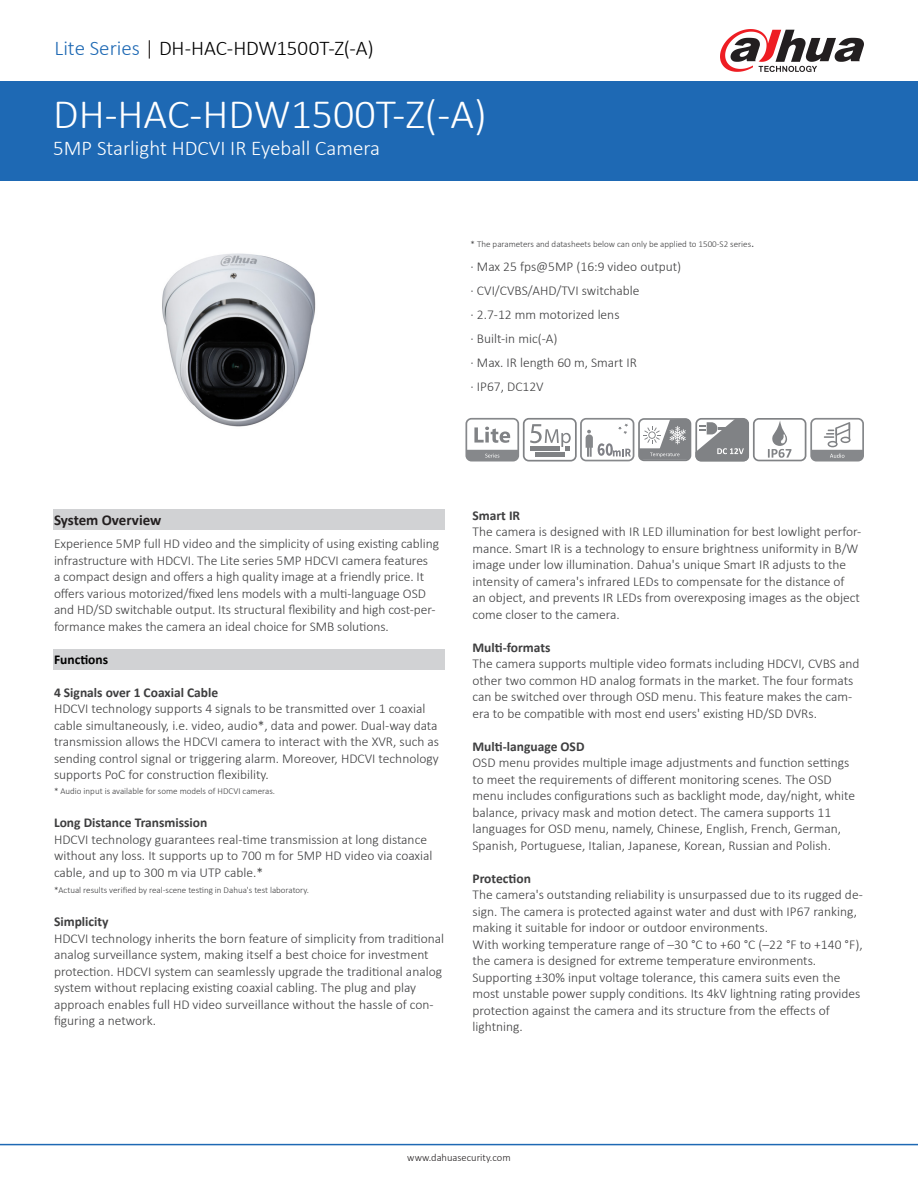
<style>
.page{position:relative;width:918px;height:1188px;background:#fff}
.page>*{position:absolute;margin:0;border:0;box-sizing:border-box;transform-origin:0 0}
.t1{font:300 42px "Calibri";color:#fff}
.t2{font:300 21px "Calibri";color:#000}
.t3{font:300 21px "Calibri";color:#fff}
.t4{font:700 15px "Calibri";color:#231f20}
.t5{font:300 13.5px/16.5px "Calibri";color:#3e3e3f}
.t6{font:700 13.5px "Calibri";color:#3e3e3f}
.t7{font:700 13.5px "Calibri";color:#000}
.t8{font:300 10.5px "Calibri";color:#231f20}
.t9{font:300 9px "Calibri";color:#3e3e3f}
.s1{color:#1e69b4}
.s2{color:#1b1513}
.s3{font-size:13.5px}
</style>
<div class="page">
<div style="left:0;top:81px;width:918px;height:100px;background:#1e69b4"></div>
<hr style="left:0;top:1144px;width:918px;height:1px;background:#1e69b4">
<svg style="left:720px;top:29px;width:144px;height:43px"></svg>
<img style="left:162px;top:253px;width:154px;height:174px">
<div style="left:53px;top:650px;width:392px;height:20px;background:#d1d2d4"></div>
<div style="left:54px;top:509px;width:391px;height:21px;background:#d1d2d4"></div>
<svg style="left:465px;top:418px;width:399px;height:44px"></svg>
<p class="t2" style="left:55px;top:35px;width:321px"><span class="s1">Lite Series</span> <span class="s2">|</span> DH-HAC-HDW1500T-Z(-A)</p>
<p class="t1" style="left:53px;top:88px;width:435px">DH-HAC-HDW1500T-Z(-A)</p>
<p class="t3" style="left:53px;top:135px;width:328px">5MP Starlight HDCVI IR Eyeball Camera</p>
<p class="t9" style="left:471px;top:238px;width:285px">* The parameters and datasheets below can only be applied to 1500-S2 series<span class="s3">.</span></p>
<p class="t5" style="left:471px;top:258px;width:212px">· Max 25 fps@5MP (16:9 video output)</p>
<p class="t5" style="left:471px;top:282px;width:170px">· CVI/CVBS/AHD/TVI switchable</p>
<p class="t5" style="left:471px;top:306px;width:150px">· 2.7-12 mm motorized lens</p>
<p class="t5" style="left:471px;top:330px;width:88px">· Built-in mic(-A)</p>
<p class="t5" style="left:471px;top:354px;width:168px">· Max. IR length 60 m, Smart IR</p>
<p class="t5" style="left:471px;top:378px;width:75px">· IP67, DC12V</p>
<p class="t4" style="left:54px;top:511px;width:109px">System Overview</p>
<p class="t5" style="left:54px;top:536px;width:387px">Experience 5MP full HD video and the simplicity of using existing cabling infrastructure with HDCVI. The Lite series 5MP HDCVI camera features<br>a compact design and offers a high quality image at a friendly price. It offers various motorized/fixed lens models with a multi-language OSD and HD/SD switchable output. Its structural flexibility and high cost-per&shy;formance makes the camera an ideal choice for SMB solutions.</p>
<p class="t7" style="left:54px;top:651px;width:56px">Functions</p>
<p class="t6" style="left:54px;top:684px;width:166px">4 Signals over 1 Coaxial Cable</p>
<p class="t5" style="left:54px;top:701px;width:387px">HDCVI technology supports 4 signals to be transmitted over 1 coaxial cable simultaneously, i.e. video, audio*, data and power. Dual-way data transmission allows the HDCVI camera to interact with the XVR, such as sending control signal or triggering alarm. Moreover, HDCVI technology supports PoC for construction flexibility.</p>
<p class="t9" style="left:54px;top:786px;width:223px">* Audio input is available for some models of HDCVI cameras.</p>
<p class="t6" style="left:54px;top:814px;width:155px">Long Distance Transmission</p>
<p class="t5" style="left:54px;top:831px;width:380px">HDCVI technology guarantees real-time transmission at long distance without any loss. It supports up to 700 m for 5MP HD video via coaxial cable, and up to 300 m via UTP cable.*</p>
<p class="t9" style="left:54px;top:885px;width:256px">*Actual results verified by real-scene testing in Dahua's test laboratory.</p>
<p class="t6" style="left:54px;top:913px;width:56px">Simplicity</p>
<p class="t5" style="left:54px;top:930px;width:392px">HDCVI technology inherits the born feature of simplicity from traditional analog surveillance system, making itself a best choice for investment protection. HDCVI system can seamlessly upgrade the traditional analog system without replacing existing coaxial cabling. The plug and play approach enables full HD video surveillance without the hassle of con&shy;figuring a network.</p>
<p class="t6" style="left:472px;top:506px;width:49px">Smart IR</p>
<p class="t5" style="left:472px;top:523px;width:390px">The camera is designed with IR LED illumination for best lowlight perfor&shy;mance. Smart IR is a technology to ensure brightness uniformity in B/W image under low illumination. Dahua's unique Smart IR adjusts to the intensity of camera's infrared LEDs to compensate for the distance of<br>an object, and prevents IR LEDs from overexposing images as the object come closer to the camera.</p>
<p class="t6" style="left:472px;top:638px;width:80px">Multi-formats</p>
<p class="t5" style="left:472px;top:655px;width:388px">The camera supports multiple video formats including HDCVI, CVBS and other two common HD analog formats in the market. The four formats can be switched over through OSD menu. This feature makes the cam&shy;era to be compatible with most end users' existing HD/SD DVRs.</p>
<p class="t6" style="left:472px;top:737px;width:114px">Multi-language OSD</p>
<p class="t5" style="left:472px;top:754px;width:384px">OSD menu provides multiple image adjustments and function settings to meet the requirements of different monitoring scenes. The OSD menu includes configurations such as backlight mode, day/night, white balance, privacy mask and motion detect. The camera supports 11 languages for OSD menu, namely, Chinese, English, French, German, Spanish, Portuguese, Italian, Japanese, Korean, Russian and Polish.</p>
<p class="t6" style="left:472px;top:869px;width:60px">Protection</p>
<p class="t5" style="left:472px;top:886px;width:392px">The camera's outstanding reliability is unsurpassed due to its rugged de&shy;sign. The camera is protected against water and dust with IP67 ranking, making it suitable for indoor or outdoor environments.</p>
<p class="t5" style="left:472px;top:936px;width:392px">With working temperature range of –30 °C to +60 °C (–22 °F to +140 °F), the camera is designed for extreme temperature environments.</p>
<p class="t5" style="left:472px;top:969px;width:390px">Supporting ±30% input voltage tolerance, this camera suits even the most unstable power supply conditions. Its 4kV lightning rating provides protection against the camera and its structure from the effects of lightning.</p>
<p class="t8" style="left:407px;top:1151px;width:105px">www.dahuasecurity.com</p>
</div>
